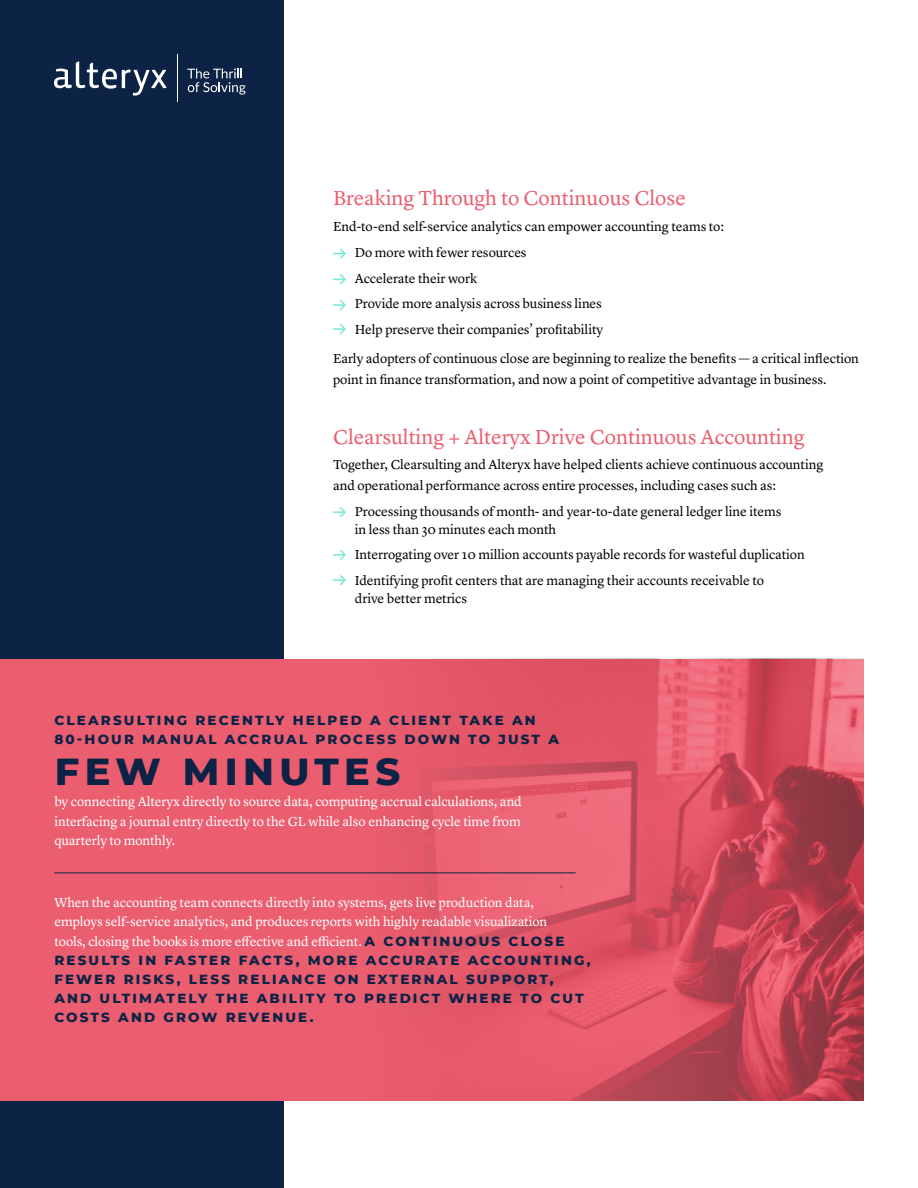
<style>
.page{position:relative;width:918px;height:1188px;background:#fff}
.page>*{position:absolute;margin:0;border:0;box-sizing:border-box;transform-origin:0 0}
.t1{font:800 38.4px "Montserrat";letter-spacing:.14em;color:#0d2345}
.t2{font:21px "Lyon Text";color:#eb5e70}
.t3{font:13.5px/25.5px "Lyon Text";letter-spacing:-.005em;color:#000}
.t4{font:13.5px/19.5px "Lyon Text";letter-spacing:-.005em;color:#fff}
.t5{font:800 13.5px/19.2px "Montserrat";letter-spacing:.16em;color:#0d2345}
.s1{font-family:"Montserrat";font-weight:800;color:#0d2345}
</style>
<div class="page">
<div style="left:0;top:0;width:284px;height:1188px;background:#0d2345"></div>
<div style="left:0;top:659px;width:864px;height:442px;background:#eb5e70"></div>
<img style="left:296px;top:659px;width:568px;height:442px">
<svg style="left:333px;top:507px;width:13px;height:11px"></svg>
<svg style="left:333px;top:549px;width:13px;height:11px"></svg>
<svg style="left:333px;top:575px;width:13px;height:11px"></svg>
<svg style="left:333px;top:248px;width:13px;height:11px"></svg>
<svg style="left:333px;top:274px;width:13px;height:11px"></svg>
<svg style="left:333px;top:300px;width:13px;height:11px"></svg>
<svg style="left:333px;top:324px;width:13px;height:11px"></svg>
<hr style="left:54px;top:873px;width:522px;height:1px;background:#0d2345">
<svg style="left:54px;top:61px;width:112px;height:35px"></svg>
<hr style="left:177px;top:54px;width:1px;height:48px;background:#fff">
<svg style="left:187px;top:68px;width:59px;height:27px"></svg>
<h2 class="t2" style="left:333px;top:182px;width:354px">Breaking Through to Continuous Close</h2>
<p class="t3" style="left:333px;top:212px;width:393px">End-to-end self-service analytics can empower accounting teams to:</p>
<p class="t3" style="left:355px;top:239px;width:250px">Do more with fewer resources<br>Accelerate their work<br>Provide more analysis across business lines Help preserve their companies’ profitability</p>
<p class="t3" style="left:333px;top:347px;width:527px;line-height:21px">Early adopters of continuous close are beginning to realize the benefits — a critical inflection point in finance transformation, and now a point of competitive advantage in business.</p>
<h2 class="t2" style="left:333px;top:421px;width:473px">Clearsulting + Alteryx Drive Continuous Accounting</h2>
<p class="t3" style="left:333px;top:453px;width:492px;line-height:21px">Together, Clearsulting and Alteryx have helped clients achieve continuous accounting and operational performance across entire processes, including cases such as:</p>
<p class="t3" style="left:355px;top:501px;width:428px;line-height:18px">Processing thousands of month- and year-to-date general ledger line items in less than 30 minutes each month</p>
<p class="t3" style="left:355px;top:541px;width:452px">Interrogating over 10 million accounts payable records for wasteful duplication<br>Identifying profit centers that are managing their accounts receivable to</p>
<p class="t3" style="left:355px;top:585px;width:114px">drive better metrics</p>
<p class="t5" style="left:54px;top:710px;width:506px">CLEARSULTING RECENTLY HELPED A CLIENT TAKE AN<br>80-HOUR MANUAL ACCRUAL PROCESS DOWN TO JUST A</p>
<h1 class="t1" style="left:55px;top:743px;width:347px">FEW MINUTES</h1>
<p class="t4" style="left:54px;top:791px;width:469px;text-align:justify">by connecting Alteryx directly to source data, computing accrual calculations, and interfacing a journal entry directly to the GL while also enhancing cycle time from quarterly to monthly.</p>
<p class="t4" style="left:54px;top:891px;width:512px">When the accounting team connects directly into systems, gets live production data, employs self-service analytics, and produces reports with highly readable visualization tools, closing the books is more effective and efficient. <span class="s1">A CO N T I N U O U S C L O S E</span></p>
<p class="t5" style="left:54px;top:950px;width:538px">RESULTS IN FASTER FACTS, MORE ACCURATE ACCOUNTING, FEWER RISKS, LESS RELIANCE ON EXTERNAL SUPPORT, AND ULTIMATELY THE ABILITY TO PREDICT WHERE TO CUT COSTS AND GROW REVENUE.</p>
</div>
